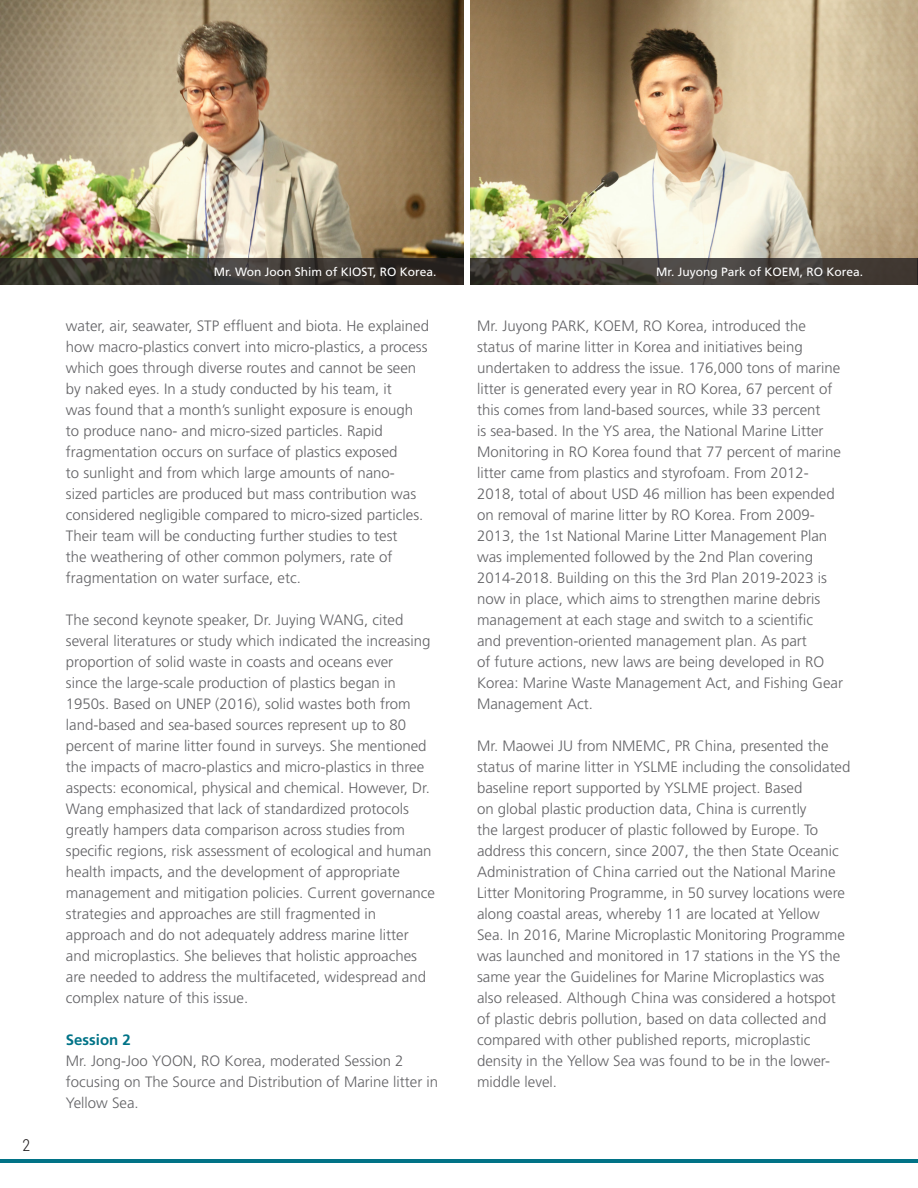
<style>
.page{position:relative;width:918px;height:1188px;background:#fff}
.page>*{position:absolute;margin:0;border:0;box-sizing:border-box;transform-origin:0 0}
.t1{font:300 16.5px "Roboto Condensed";color:#231f20}
.t2{font:300 15px/21px "Frutiger LT Std";color:#636366}
.t3{font:700 15px "Frutiger LT Std";color:#017387}
.t4{font:12px "Frutiger LT Std";color:#fff}
</style>
<div class="page">
<hr style="left:0;top:1159px;width:918px;height:4px;background:#017387">
<img style="left:0;top:0;width:464px;height:258px">
<img style="left:470px;top:0;width:448px;height:258px">
<svg style="left:0;top:258px;width:464px;height:27px;background:#37342d"></svg>
<svg style="left:470px;top:258px;width:447px;height:27px;background:#443d39"></svg>
<svg style="left:917px;top:258px;width:1px;height:27px"></svg>
<p class="t1" style="left:22px;top:1133px;width:9px">2</p>
<p class="t4" style="left:214px;top:265px;width:224px">Mr. Won Joon Shim of KIOST, RO Korea.</p>
<p class="t4" style="left:656px;top:265px;width:208px">Mr. Juyong Park of KOEM, RO Korea.</p>
<p class="t2" style="left:66px;top:315px;width:365px">water, air, seawater, STP effluent and biota. He explained how macro-plastics convert into micro-plastics, a process which goes through diverse routes and cannot be seen by naked eyes. In a study conducted by his team, it<br>was found that a month’s sunlight exposure is enough to produce nano- and micro-sized particles. Rapid fragmentation occurs on surface of plastics exposed<br>to sunlight and from which large amounts of nano&shy;sized particles are produced but mass contribution was considered negligible compared to micro-sized particles.<br>Their team will be conducting further studies to test<br>the weathering of other common polymers, rate of fragmentation on water surface, etc.</p>
<p class="t2" style="left:66px;top:609px;width:371px">The second keynote speaker, Dr. Juying WANG, cited several literatures or study which indicated the increasing proportion of solid waste in coasts and oceans ever<br>since the large-scale production of plastics began in 1950s. Based on UNEP (2016), solid wastes both from land-based and sea-based sources represent up to 80 percent of marine litter found in surveys. She mentioned the impacts of macro-plastics and micro-plastics in three aspects: economical, physical and chemical. However, Dr.<br>Wang emphasized that lack of standardized protocols greatly hampers data comparison across studies from specific regions, risk assessment of ecological and human health impacts, and the development of appropriate management and mitigation policies. Current governance strategies and approaches are still fragmented in approach and do not adequately address marine litter and microplastics. She believes that holistic approaches are needed to address the multifaceted, widespread and complex nature of this issue.</p>
<p class="t3" style="left:66px;top:1031px;width:67px">Session 2</p>
<p class="t2" style="left:66px;top:1050px;width:374px">Mr. Jong-Joo YOON, RO Korea, moderated Session 2 focusing on The Source and Distribution of Marine litter in<br>Yellow Sea.</p>
<p class="t2" style="left:477px;top:315px;width:367px">Mr. Juyong PARK, KOEM, RO Korea, introduced the status of marine litter in Korea and initiatives being undertaken to address the issue. 176,000 tons of marine litter is generated every year in RO Korea, 67 percent of this comes from land-based sources, while 33 percent<br>is sea-based. In the YS area, the National Marine Litter Monitoring in RO Korea found that 77 percent of marine litter came from plastics and styrofoam. From 2012- 2018, total of about USD 46 million has been expended on removal of marine litter by RO Korea. From 2009- 2013, the 1st National Marine Litter Management Plan was implemented followed by the 2nd Plan covering 2014-2018. Building on this the 3rd Plan 2019-2023 is now in place, which aims to strengthen marine debris management at each stage and switch to a scientific<br>and prevention-oriented management plan. As part<br>of future actions, new laws are being developed in RO Korea: Marine Waste Management Act, and Fishing Gear Management Act.</p>
<p class="t2" style="left:477px;top:735px;width:375px">Mr. Maowei JU from NMEMC, PR China, presented the status of marine litter in YSLME including the consolidated baseline report supported by YSLME project. Based<br>on global plastic production data, China is currently<br>the largest producer of plastic followed by Europe. To address this concern, since 2007, the then State Oceanic Administration of China carried out the National Marine Litter Monitoring Programme, in 50 survey locations were along coastal areas, whereby 11 are located at Yellow<br>Sea. In 2016, Marine Microplastic Monitoring Programme was launched and monitored in 17 stations in the YS the same year the Guidelines for Marine Microplastics was also released. Although China was considered a hotspot of plastic debris pollution, based on data collected and compared with other published reports, microplastic density in the Yellow Sea was found to be in the lower&shy;middle level.</p>
</div>
